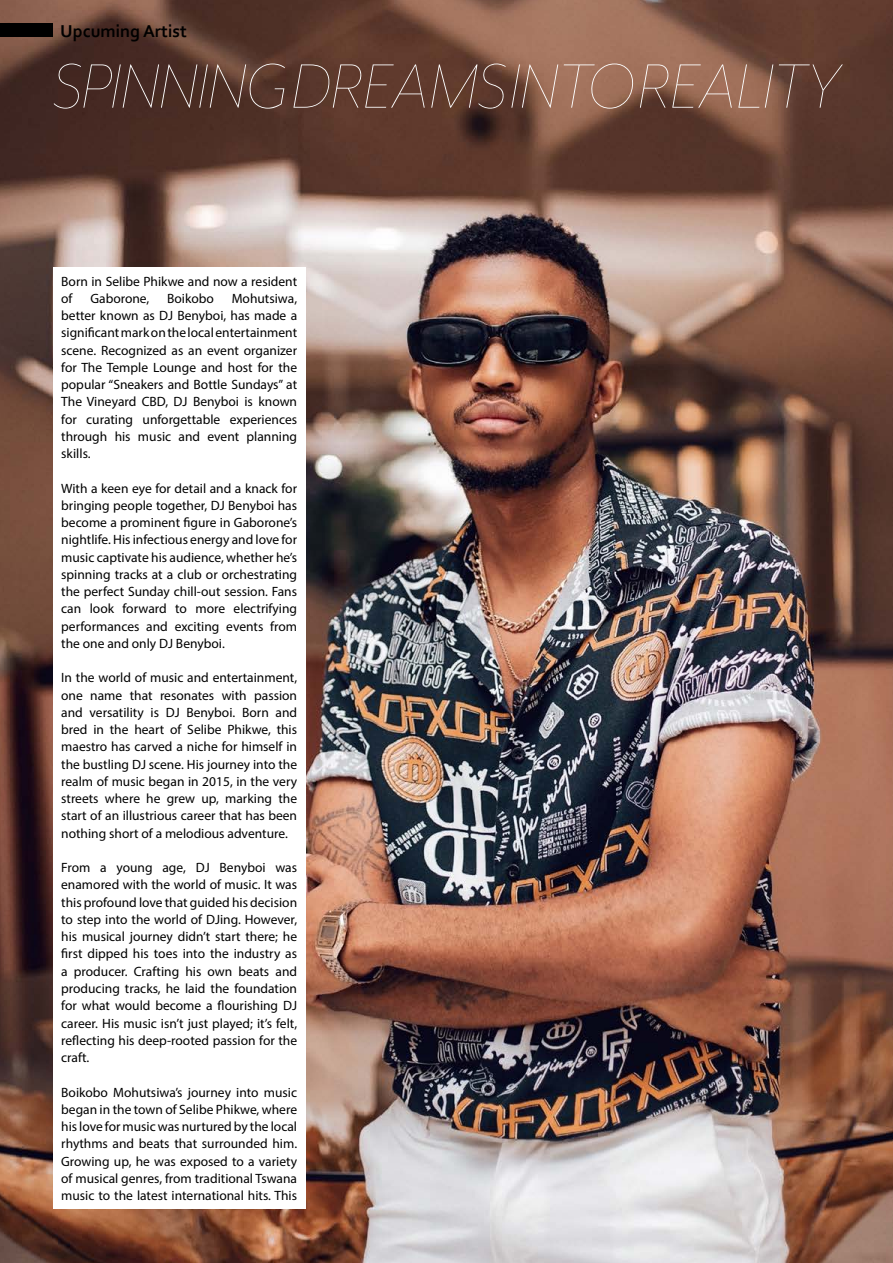
<style>
.page{position:relative;width:893px;height:1263px;background:#fff}
.page>*{position:absolute;margin:0;border:0;box-sizing:border-box;transform-origin:0 0}
.t1{font:italic 100 72px "Mr Eaves XL Mod OT";color:#fff}
.t2{font:700 18px "Corbel";color:#000}
.t3{font:13.5px/17.2px "Myriad Pro";color:#000;text-align:justify}
</style>
<div class="page">
<img style="left:0;top:0;width:893px;height:1263px">
<div style="left:0;top:24px;width:53px;height:13px;background:#000"></div>
<div style="left:53px;top:267px;width:253px;height:941px;background:#fff"></div>
<h2 class="t2" style="left:60px;top:20px;width:128px">Upcuming Artist</h2>
<h1 class="t1" style="left:53px;top:47px;width:789px">SPINNING DREAMS INTO REALITY</h1>
<p class="t3" style="left:61px;top:272px;width:237px">Born in Selibe Phikwe and now a resident of</p>
<p class="t3" style="left:61px;top:289px;width:237px;text-indent:170px">Mohutsiwa, better known as DJ Benyboi, has made a significant mark on the local entertainment scene. Recognized as an event organizer for The Temple Lounge and host for the popular “Sneakers and Bottle Sundays” at The Vineyard CBD, DJ Benyboi is known for curating unforgettable experiences through his music and event planning skills.</p>
<p class="t3" style="left:61px;top:479px;width:237px">With a keen eye for detail and a knack for bringing people together, DJ Benyboi has become a prominent figure in Gaborone’s nightlife. His infectious energy and love for music captivate his audience, whether he’s spinning tracks at a club or orchestrating the perfect Sunday chill-out session. Fans can look forward to more electrifying performances and exciting events from the one and only DJ Benyboi.</p>
<p class="t3" style="left:61px;top:669px;width:237px">In the world of music and entertainment, one name that resonates with passion and versatility is DJ Benyboi. Born and bred in the heart of Selibe Phikwe, this maestro has carved a niche for himself in the bustling DJ scene. His journey into the realm of music began in 2015, in the very streets where he grew up, marking the start of an illustrious career that has been nothing short of a melodious adventure.</p>
<p class="t3" style="left:61px;top:859px;width:237px">From a young age, DJ Benyboi was enamored with the world of music. It was this profound love that guided his decision to step into the world of DJing. However, his musical journey didn’t start there; he first dipped his toes into the industry as a producer. Crafting his own beats and producing tracks, he laid the foundation for what would become a flourishing DJ career. His music isn’t just played; it’s felt, reflecting his deep-rooted passion for the craft.</p>
<p class="t3" style="left:61px;top:1083px;width:237px">Boikobo Mohutsiwa’s journey into music began in the town of Selibe Phikwe, where his love for music was nurtured by the local rhythms and beats that surrounded him.<br>Growing up, he was exposed to a variety of musical genres, from traditional Tswana music to the latest international hits. This</p>
<p class="t3" style="left:90px;top:289px;width:61px">Gaborone,</p>
<p class="t3" style="left:167px;top:289px;width:48px">Boikobo</p>
</div>
